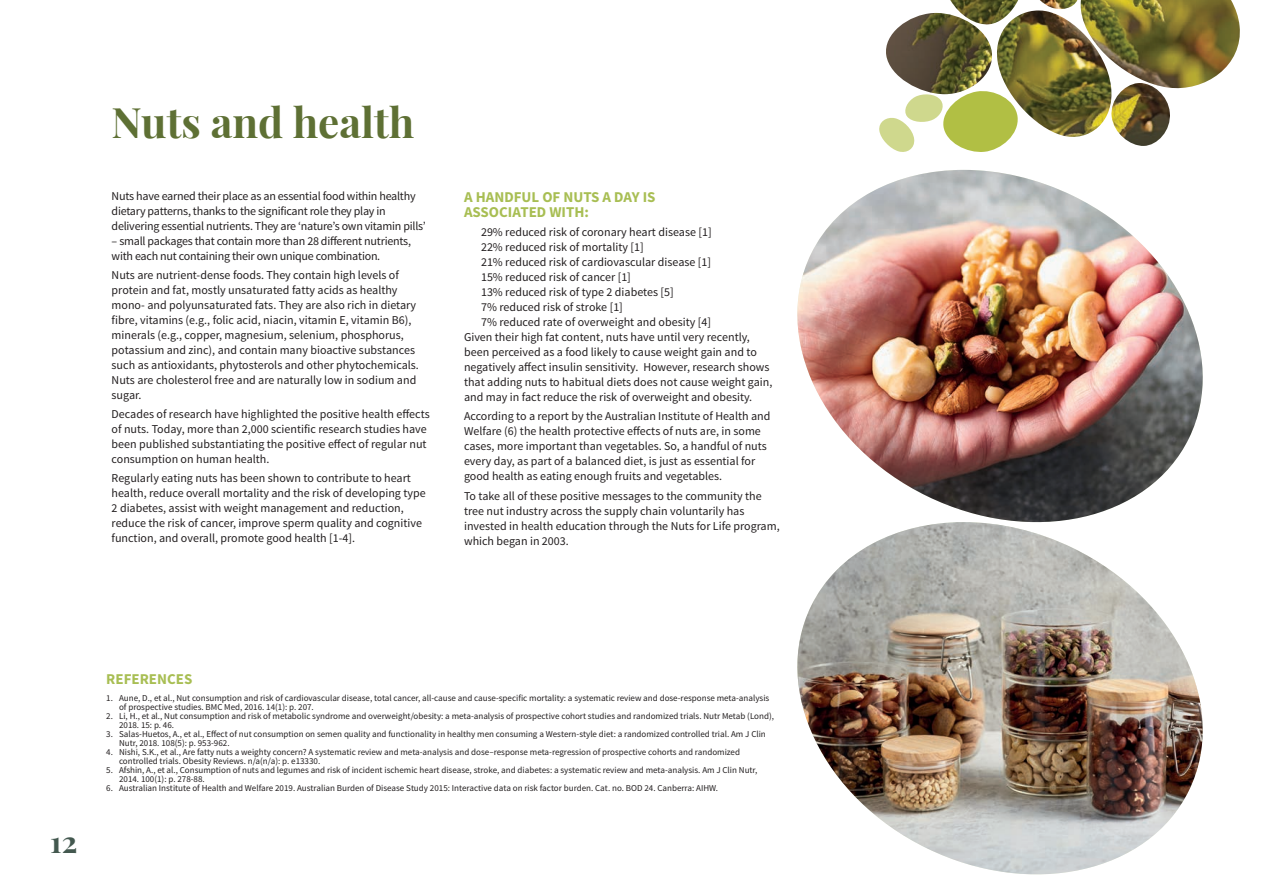
<style>
.page{position:relative;width:1263px;height:893px;background:#fff}
.page>*{position:absolute;margin:0;border:0;box-sizing:border-box;transform-origin:0 0}
.t1{font:700 42px "Playfair Display";color:#5e7034}
.t2{font:700 30px "Playfair Display";color:#43584f}
.t3{font:700 15px/15px "Source Sans Pro";color:#a8be53}
.t4{font:12px/15px "Source Sans Pro";color:#231f20}
.t5{font:12px/15px "Source Sans Pro";letter-spacing:-.02em;color:#231f20}
.t6{font:9px/9px "Source Sans Pro";color:#231f20}
</style>
<div class="page">
<img style="left:886px;top:0;width:354px;height:145px">
<svg style="left:879px;top:89px;width:140px;height:56px"></svg>
<img style="left:797px;top:170px;width:406px;height:327px">
<svg style="left:929px;top:497px;width:205px;height:25px"></svg>
<img style="left:797px;top:522px;width:406px;height:353px">
<h1 class="t1" style="left:112px;top:96px;width:304px">Nuts and health</h1>
<p class="t5" style="left:112px;top:188px;width:316px">Nuts have earned their place as an essential food within healthy dietary patterns, thanks to the significant role they play in delivering essential nutrients. They are ‘nature’s own vitamin pills’</p>
<p class="t5" style="left:112px;top:233px;width:301px">– small packages that contain more than 28 different nutrients, with each nut containing their own unique combination.</p>
<p class="t4" style="left:112px;top:268px;width:309px">Nuts are nutrient-dense foods. They contain high levels of protein and fat, mostly unsaturated fatty acids as healthy mono- and polyunsaturated fats. They are also rich in dietary fibre, vitamins (e.g., folic acid, niacin, vitamin E, vitamin B6), minerals (e.g., copper, magnesium, selenium, phosphorus, potassium and zinc), and contain many bioactive substances such as antioxidants, phytosterols and other phytochemicals.<br>Nuts are cholesterol free and are naturally low in sodium and sugar.</p>
<p class="t4" style="left:112px;top:407px;width:320px">Decades of research have highlighted the positive health effects of nuts. Today, more than 2,000 scientific research studies have been published substantiating the positive effect of regular nut consumption on human health.</p>
<p class="t4" style="left:112px;top:471px;width:316px">Regularly eating nuts has been shown to contribute to heart health, reduce overall mortality and the risk of developing type 2 diabetes, assist with weight management and reduction, reduce the risk of cancer, improve sperm quality and cognitive function, and overall, promote good health [1-4].</p>
<p class="t3" style="left:464px;top:190px;width:193px">A HANDFUL OF NUTS A DAY IS<br>ASSOCIATED WITH:</p>
<p class="t4" style="left:481px;top:225px;width:232px">29% reduced risk of coronary heart disease [1]</p>
<p class="t4" style="left:481px;top:240px;width:164px">22% reduced risk of mortality [1]</p>
<p class="t4" style="left:481px;top:255px;width:232px">21% reduced risk of cardiovascular disease [1]</p>
<p class="t4" style="left:481px;top:270px;width:151px">15% reduced risk of cancer [1]</p>
<p class="t4" style="left:481px;top:285px;width:194px">13% reduced risk of type 2 diabetes [5]</p>
<p class="t4" style="left:481px;top:300px;width:143px">7% reduced risk of stroke [1]</p>
<p class="t4" style="left:481px;top:315px;width:231px">7% reduced rate of overweight and obesity [4]</p>
<p class="t4" style="left:464px;top:330px;width:287px">Given their high fat content, nuts have until very recently,</p>
<p class="t4" style="left:464px;top:345px;width:294px">been perceived as a food likely to cause weight gain and to</p>
<p class="t4" style="left:464px;top:360px;width:307px">negatively affect insulin sensitivity. However, research shows</p>
<p class="t4" style="left:464px;top:375px;width:310px">that adding nuts to habitual diets does not cause weight gain,</p>
<p class="t4" style="left:464px;top:390px;width:290px">and may in fact reduce the risk of overweight and obesity.</p>
<p class="t4" style="left:464px;top:409px;width:308px">According to a report by the Australian Institute of Health and Welfare (6) the health protective effects of nuts are, in some cases, more important than vegetables. So, a handful of nuts every day, as part of a balanced diet, is just as essential for good health as eating enough fruits and vegetables.</p>
<p class="t4" style="left:464px;top:488px;width:317px">To take all of these positive messages to the community the tree nut industry across the supply chain voluntarily has invested in health education through the Nuts for Life program, which began in 2003.</p>
<h2 class="t2" style="left:50px;top:823px;width:29px">12</h2>
<p class="t3" style="left:106px;top:672px;width:88px">REFERENCES</p>
<p class="t6" style="left:119px;top:694px;width:652px;text-indent:-13px">1. Aune, D., et al., Nut consumption and risk of cardiovascular disease, total cancer, all-cause and cause-specific mortality: a systematic review and dose-response meta-analysis of prospective studies. BMC Med, 2016. 14(1): p. 207.</p>
<p class="t6" style="left:119px;top:712px;width:656px;text-indent:-13px">2. Li, H., et al., Nut consumption and risk of metabolic syndrome and overweight/obesity: a meta-analysis of prospective cohort studies and randomized trials. Nutr Metab (Lond),<br>2018. 15: p. 46.</p>
<p class="t6" style="left:119px;top:730px;width:648px;text-indent:-13px">3. Salas-Huetos, A., et al., Effect of nut consumption on semen quality and functionality in healthy men consuming a Western-style diet: a randomized controlled trial. Am J Clin<br>Nutr, 2018. 108(5): p. 953-962.</p>
<p class="t6" style="left:119px;top:748px;width:622px;text-indent:-13px">4. Nishi, S.K., et al., Are fatty nuts a weighty concern? A systematic review and meta-analysis and dose–response meta-regression of prospective cohorts and randomized controlled trials. Obesity Reviews. n/a(n/a): p. e13330.</p>
<p class="t6" style="left:119px;top:766px;width:640px;text-indent:-13px">5. Afshin, A., et al., Consumption of nuts and legumes and risk of incident ischemic heart disease, stroke, and diabetes: a systematic review and meta-analysis. Am J Clin Nutr,<br>2014. 100(1): p. 278-88.</p>
<p class="t6" style="left:106px;top:784px;width:613px">6. Australian Institute of Health and Welfare 2019. Australian Burden of Disease Study 2015: Interactive data on risk factor burden. Cat. no. BOD 24. Canberra: AIHW.</p>
</div>
